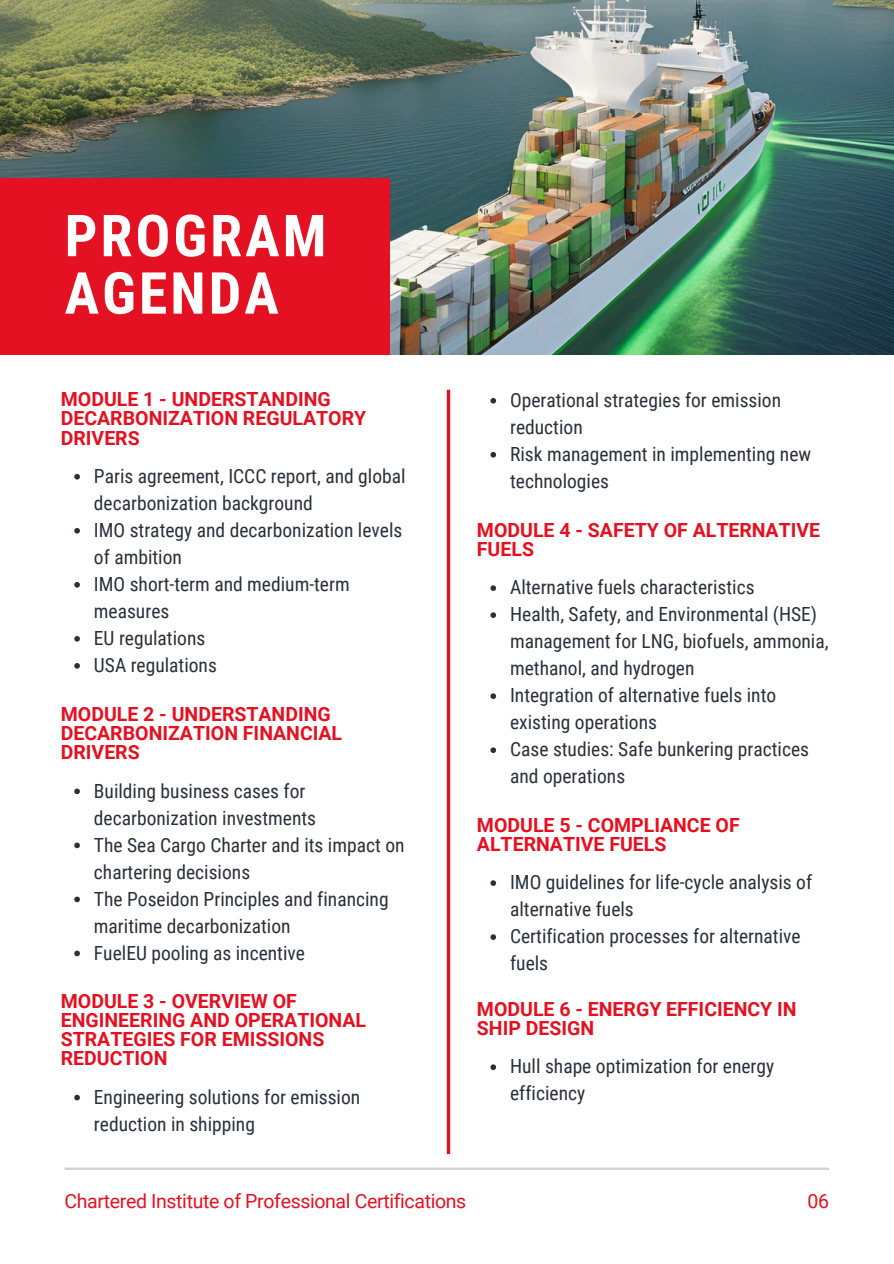
<style>
.page{position:relative;width:894px;height:1264px;background:#fff}
.page>*{position:absolute;margin:0;border:0;box-sizing:border-box;transform-origin:0 0}
.t1{font:700 57.9px/57.3px "Roboto Condensed";letter-spacing:.05em;color:#fff}
.t2{font:19.5px/27px "Roboto Condensed";color:#293039}
.t3{font:700 19.5px/19.2px "Roboto";color:#e31121}
.t4{font:19.5px "Roboto";letter-spacing:-.015em;color:#e31121}
</style>
<div class="page">
<img style="left:0;top:0;width:893px;height:355px">
<div style="left:0;top:178px;width:390px;height:176px;background:#e31121"></div>
<hr style="left:65px;top:1167px;width:763px;height:2px;background:#d1d1d1">
<svg style="left:74px;top:474px;width:6px;height:5px"></svg>
<svg style="left:74px;top:528px;width:6px;height:5px"></svg>
<svg style="left:74px;top:582px;width:6px;height:5px"></svg>
<svg style="left:74px;top:636px;width:6px;height:5px"></svg>
<svg style="left:74px;top:663px;width:6px;height:5px"></svg>
<svg style="left:74px;top:788px;width:6px;height:6px"></svg>
<svg style="left:74px;top:842px;width:6px;height:6px"></svg>
<svg style="left:74px;top:896px;width:6px;height:6px"></svg>
<svg style="left:74px;top:950px;width:6px;height:6px"></svg>
<svg style="left:446px;top:390px;width:4px;height:764px;background:#e8424e"></svg>
<svg style="left:490px;top:398px;width:6px;height:5px"></svg>
<svg style="left:490px;top:452px;width:6px;height:5px"></svg>
<svg style="left:490px;top:585px;width:6px;height:6px"></svg>
<svg style="left:490px;top:612px;width:6px;height:6px"></svg>
<svg style="left:490px;top:693px;width:6px;height:6px"></svg>
<svg style="left:490px;top:747px;width:6px;height:6px"></svg>
<svg style="left:490px;top:880px;width:6px;height:5px"></svg>
<svg style="left:490px;top:934px;width:6px;height:5px"></svg>
<svg style="left:74px;top:1094px;width:6px;height:6px"></svg>
<svg style="left:490px;top:1064px;width:6px;height:6px"></svg>
<p class="t1" style="left:65px;top:208px;width:263px">PROGRAM<br>AGENDA</p>
<p class="t3" style="left:61px;top:390px;width:307px">MODULE 1 - UNDERSTANDING<br>DECARBONIZATION REGULATORY<br>DRIVERS</p>
<h1 class="t2" style="left:94px;top:463px;width:313px">Paris agreement, ICCC report, and global decarbonization background</h1>
<h2 class="t2" style="left:94px;top:517px;width:310px">IMO strategy and decarbonization levels of ambition</h2>
<p class="t2" style="left:94px;top:571px;width:257px">IMO short-term and medium-term measures</p>
<p class="t2" style="left:94px;top:625px;width:113px">EU regulations</p>
<p class="t2" style="left:94px;top:652px;width:124px">USA regulations</p>
<p class="t3" style="left:61px;top:704px;width:283px">MODULE 2 - UNDERSTANDING<br>DECARBONIZATION FINANCIAL<br>DRIVERS</p>
<h2 class="t2" style="left:94px;top:777px;width:224px">Building business cases for decarbonization investments</h2>
<p class="t2" style="left:94px;top:831px;width:312px">The Sea Cargo Charter and its impact on chartering decisions</p>
<p class="t2" style="left:94px;top:885px;width:296px">The Poseidon Principles and financing maritime decarbonization</p>
<p class="t2" style="left:94px;top:939px;width:212px">FuelEU pooling as incentive</p>
<h2 class="t3" style="left:61px;top:991px;width:306px">MODULE 3 - OVERVIEW OF<br>ENGINEERING AND OPERATIONAL<br>STRATEGIES FOR EMISSIONS<br>REDUCTION</h2>
<p class="t2" style="left:94px;top:1083px;width:268px">Engineering solutions for emission reduction in shipping</p>
<h2 class="t2" style="left:510px;top:387px;width:272px">Operational strategies for emission reduction</h2>
<p class="t2" style="left:510px;top:441px;width:302px">Risk management in implementing new technologies</p>
<p class="t3" style="left:477px;top:520px;width:345px">MODULE 4 - SAFETY OF ALTERNATIVE<br>FUELS</p>
<p class="t2" style="left:510px;top:574px;width:246px">Alternative fuels characteristics</p>
<h2 class="t2" style="left:510px;top:601px;width:320px">Health, Safety, and Environmental (HSE) management for LNG, biofuels, ammonia, methanol, and hydrogen</h2>
<p class="t2" style="left:510px;top:682px;width:267px">Integration of alternative fuels into existing operations</p>
<p class="t2" style="left:510px;top:736px;width:300px">Case studies: Safe bunkering practices and operations</p>
<p class="t3" style="left:477px;top:815px;width:264px">MODULE 5 - COMPLIANCE OF<br>ALTERNATIVE FUELS</p>
<p class="t2" style="left:510px;top:869px;width:303px">IMO guidelines for life-cycle analysis of alternative fuels</p>
<h2 class="t2" style="left:510px;top:923px;width:292px">Certification processes for alternative fuels</h2>
<p class="t3" style="left:477px;top:999px;width:321px">MODULE 6 - ENERGY EFFICIENCY IN<br>SHIP DESIGN</p>
<p class="t2" style="left:510px;top:1053px;width:265px">Hull shape optimization for energy efficiency</p>
<p class="t4" style="left:65px;top:1189px;width:403px">Chartered Institute of Professional Certifications</p>
<p class="t4" style="left:807px;top:1189px;width:23px">06</p>
</div>
